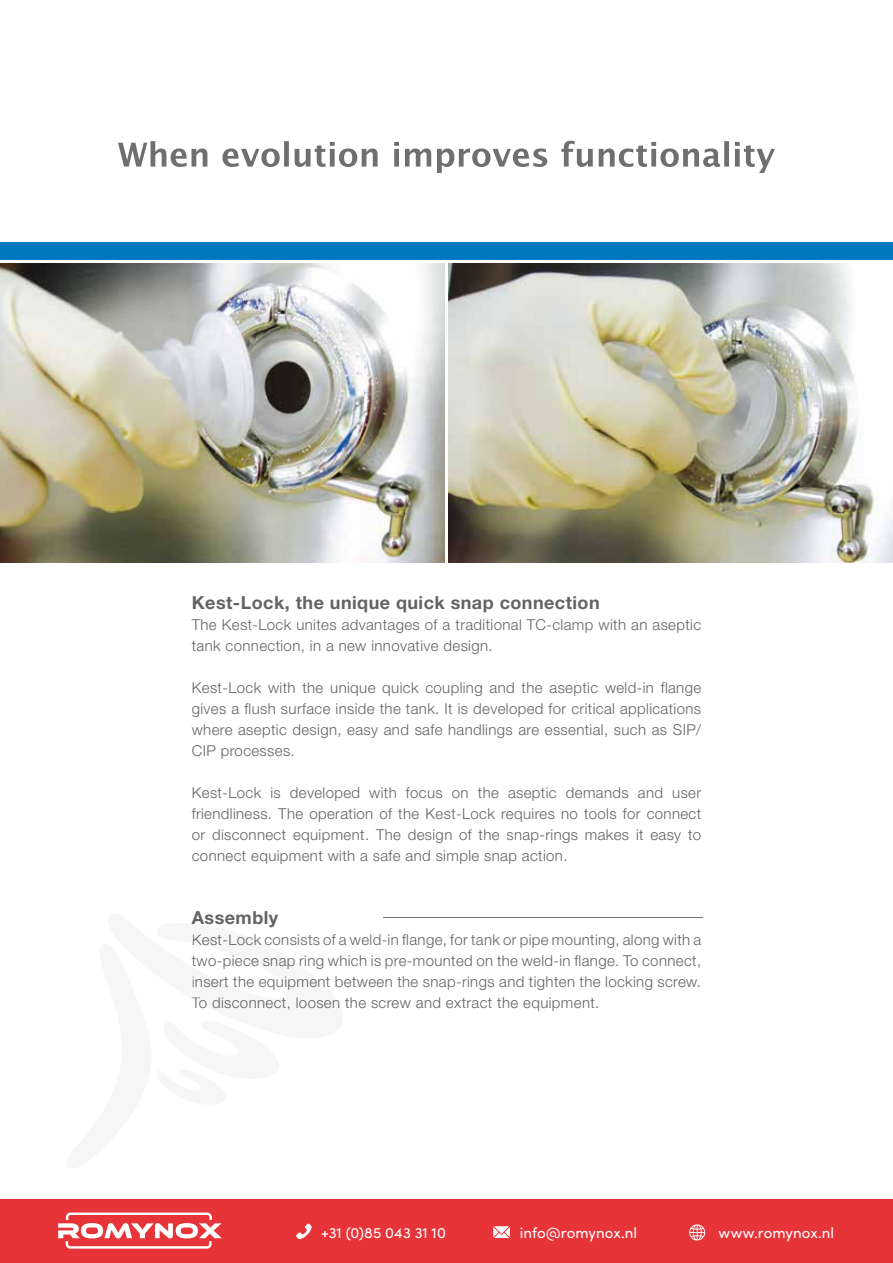
<style>
.page{position:relative;width:893px;height:1263px;background:#fff}
.page>*{position:absolute;margin:0;border:0;box-sizing:border-box;transform-origin:0 0}
.t1{font:700 18px "Helvetica Neue LT Std";letter-spacing:.025em;color:#646363}
.t2{font:700 18px "Helvetica Neue LT Std";letter-spacing:.025em;color:#616160}
.t3{font:300 15px/21px "Helvetica Neue LT Std";letter-spacing:.025em;color:#646363;text-align:justify}
.t4{font:300 15px/21px "Helvetica Neue LT Std";letter-spacing:.025em;color:#616160}
.t5{font:15px "Sofia Pro";letter-spacing:.005em;color:#fff}
</style>
<div class="page">
<img style="left:0;top:264px;width:444px;height:299px">
<img style="left:449px;top:264px;width:444px;height:299px">
<div style="left:0;top:242px;width:893px;height:17px;background:#0078bf"></div>
<svg style="left:118px;top:141px;width:657px;height:32px"></svg>
<hr style="left:383px;top:917px;width:319px;height:1px;background:#706f6f">
<div style="left:0;top:1199px;width:893px;height:64px;background:#e73439"></div>
<svg style="left:58px;top:1212px;width:164px;height:36px"></svg>
<svg style="left:689px;top:1224px;width:16px;height:17px"></svg>
<svg style="left:493px;top:1226px;width:17px;height:12px"></svg>
<svg style="left:296px;top:1223px;width:16px;height:16px"></svg>
<p class="t1" style="left:192px;top:592px;width:409px">Kest-Lock, the unique quick snap connection</p>
<p class="t3" style="left:192px;top:614px;width:511px">The Kest-Lock unites advantages of a traditional TC-clamp with an aseptic tank connection, in a new innovative design.</p>
<p class="t3" style="left:192px;top:677px;width:511px">Kest-Lock with the unique quick coupling and the aseptic weld-in flange gives a flush surface inside the tank. It is developed for critical applications where aseptic design, easy and safe handlings are essential, such as SIP/ CIP processes.</p>
<p class="t3" style="left:192px;top:782px;width:511px">Kest-Lock is developed with focus on the aseptic demands and user friendliness. The operation of the Kest-Lock requires no tools for connect or disconnect equipment. The design of the snap-rings makes it easy to connect equipment with a safe and simple snap action.</p>
<p class="t2" style="left:192px;top:907px;width:88px">Assembly</p>
<p class="t4" style="left:192px;top:929px;width:511px">Kest-Lock consists of a weld-in flange, for tank or pipe mounting, along with a</p>
<p class="t4" style="left:192px;top:971px;width:511px">insert the equipment between the snap-rings and tighten the locking screw.<br>To disconnect, loosen the screw and extract the equipment.</p>
<p class="t3" style="left:192px;top:950px;width:511px">two-piece snap ring which is pre-mounted on the weld-in flange. To connect,</p>
<p class="t5" style="left:321px;top:1221px;width:126px">+31 (0)85 043 31 10</p>
<p class="t5" style="left:520px;top:1221px;width:119px">info@romynox.nl</p>
<p class="t5" style="left:718px;top:1221px;width:117px">www.romynox.nl</p>
</div>
